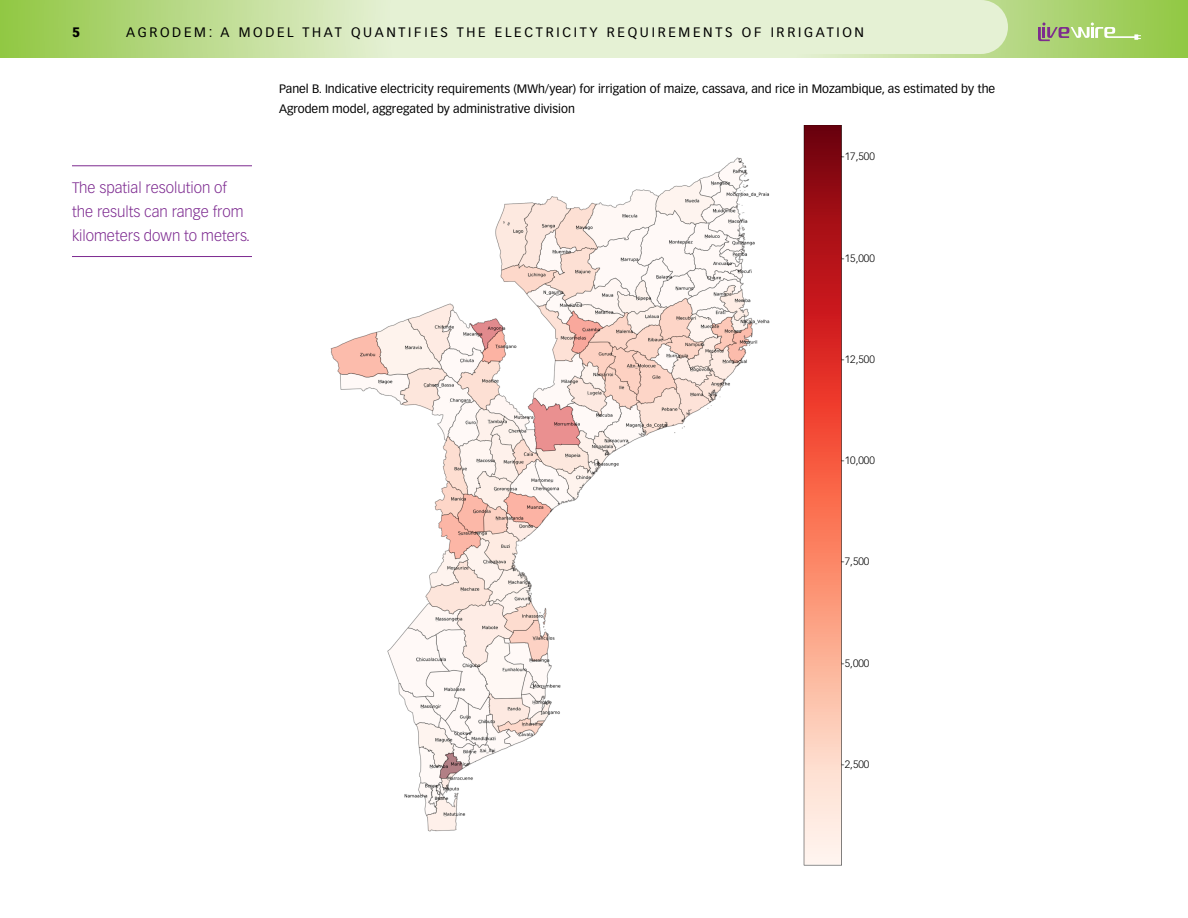
<style>
.page{position:relative;width:1188px;height:918px;background:#fff}
.page>*{position:absolute;margin:0;border:0;box-sizing:border-box;transform-origin:0 0}
.t1{font:300 15px/24px "Vectora LT Std";color:#7d2a90}
.t2{font:13.5px "Vectora LT Std";letter-spacing:.2em;color:#000}
.t3{font:900 13.5px "Vectora LT Std";color:#000}
.t4{font:12px/19.5px "Vectora LT Std";color:#000}
.t5{font:300 10.5px "Vectora LT Std";color:#000}
</style>
<div class="page">
<svg style="left:0;top:0;width:1188px;height:57px;background:#c2de97"></svg>
<div style="left:585px;top:0;width:423px;height:54px;background:#e5f1d4"></div>
<svg style="left:1038px;top:23px;width:103px;height:18px;background:#afc484"></svg>
<hr style="left:72px;top:165px;width:180px;height:1px;background:#7d2a90">
<hr style="left:72px;top:256px;width:180px;height:1px;background:#7d2a90">
<img style="left:330px;top:157px;width:440px;height:675px">
<img style="left:803px;top:125px;width:38px;height:741px">
<p class="t3" style="left:72px;top:24px;width:9px">5</p>
<p class="t2" style="left:126px;top:25px;width:740px">AGRODEM: A MODEL THAT QUANTIFIES THE ELECTRICITY REQUIREMENTS OF IRRIGATION</p>
<p class="t1" style="left:72px;top:176px;width:180px">The spatial resolution of the results can range from kilometers down to meters.</p>
<p class="t4" style="left:279px;top:79px;width:718px">Panel B. Indicative electricity requirements (MWh/year) for irrigation of maize, cassava, and rice in Mozambique, as estimated by the<br>Agrodem model, aggregated by administrative division</p>
<p class="t5" style="left:841px;top:151px;width:35px">-17,500</p>
<p class="t5" style="left:841px;top:252px;width:35px">-15,000</p>
<p class="t5" style="left:841px;top:353px;width:35px">-12,500</p>
<p class="t5" style="left:841px;top:454px;width:35px">-10,000</p>
<p class="t5" style="left:841px;top:556px;width:30px">-7,500</p>
<p class="t5" style="left:841px;top:657px;width:30px">-5,000</p>
<p class="t5" style="left:841px;top:758px;width:30px">-2,500</p>
</div>
